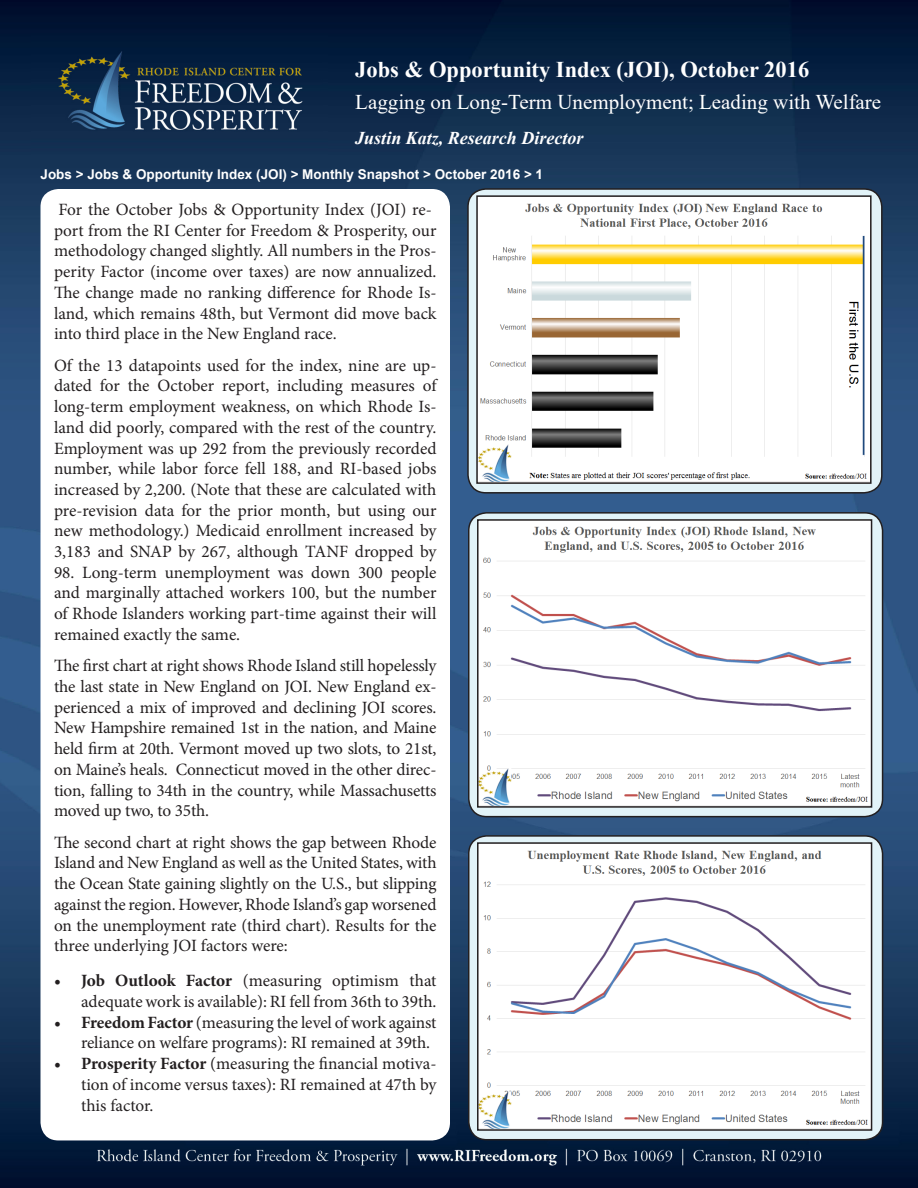
<style>
.page{position:relative;width:918px;height:1188px;background:#fff}
.page>*{position:absolute;margin:0;border:0;box-sizing:border-box;transform-origin:0 0}
.t1{font:700 22.5px "Times New Roman";color:#fff}
.t2{font:21px "Times New Roman";color:#fff}
.t3{font:italic 700 18px "Times New Roman";color:#fff}
.t4{font:17.25px/20.7px "Minion Pro";letter-spacing:-.005em;color:#231f20;text-align:justify}
.t5{font:700 13.5px "Arial";color:#fff}
.s1{font-weight:700}
</style>
<div class="page">
<img style="left:0;top:0;width:918px;height:1086px">
<img style="left:0;top:1086px;width:918px;height:102px">
<div style="left:40px;top:189px;width:410px;height:951px;background:#fff;border-radius:18px"></div>
<div style="left:468px;top:189px;width:414px;height:304px;background:#e2f3f8;border-radius:18px"></div>
<div style="left:467px;top:188px;width:416px;height:306px;border:2px solid #231f20;border-radius:18px"></div>
<img style="left:479px;top:198px;width:390px;height:283px">
<div style="left:476px;top:195px;width:396px;height:289px;border:2px solid #231f20"></div>
<img style="left:32px;top:33px;width:295px;height:126px">
<div style="left:469px;top:513px;width:414px;height:304px;background:#e2f3f8;border-radius:18px"></div>
<div style="left:468px;top:512px;width:415px;height:305px;border:2px solid #231f20;border-radius:18px"></div>
<img style="left:480px;top:522px;width:389px;height:283px">
<div style="left:477px;top:519px;width:395px;height:289px;border:2px solid #231f20"></div>
<div style="left:469px;top:836px;width:414px;height:304px;background:#e2f3f8;border-radius:18px"></div>
<div style="left:468px;top:835px;width:415px;height:305px;border:2px solid #231f20;border-radius:18px"></div>
<img style="left:480px;top:845px;width:389px;height:283px">
<div style="left:477px;top:842px;width:395px;height:289px;border:2px solid #231f20"></div>
<p class="t1" style="left:355px;top:53px;width:455px">Jobs &amp; Opportunity Index (JOI), October 2016</p>
<p class="t2" style="left:355px;top:87px;width:527px">Lagging on Long-Term Unemployment; Leading with Welfare</p>
<p class="t3" style="left:355px;top:126px;width:230px">Justin Katz, Research Director</p>
<p class="t5" style="left:40px;top:165px;width:504px">Jobs &gt; Jobs &amp; Opportunity Index (JOI) &gt; Monthly Snapshot &gt; October 2016 &gt; 1</p>
<p class="t4" style="left:54px;top:199px;width:384px;text-align:left">For the October Jobs &amp; Opportunity Index (JOI) re&shy;port from the RI Center for Freedom &amp; Prosperity, our methodology changed slightly. All numbers in the Pros&shy;perity Factor (income over taxes) are now annualized.<br>The change made no ranking difference for Rhode Is&shy;land, which remains 48th, but Vermont did move back into third place in the New England race.</p>
<p class="t4" style="left:54px;top:355px;width:384px">Of the 13 datapoints used for the index, nine are up&shy;dated for the October report, including measures of long-term employment weakness, on which Rhode Is&shy;land did poorly, compared with the rest of the country.<br>Employment was up 292 from the previously recorded number, while labor force fell 188, and RI-based jobs increased by 2,200. (Note that these are calculated with pre-revision data for the prior month, but using our new methodology.) Medicaid enrollment increased by 3,183 and SNAP by 267, although TANF dropped by</p>
<p class="t4" style="left:54px;top:562px;width:384px">98. Long-term unemployment was down 300 people and marginally attached workers 100, but the number of Rhode Islanders working part-time against their will remained exactly the same.</p>
<p class="t4" style="left:54px;top:656px;width:384px">The first chart at right shows Rhode Island still hopelessly the last state in New England on JOI. New England ex&shy;perienced a mix of improved and declining JOI scores.<br>New Hampshire remained 1st in the nation, and Maine held firm at 20th. Vermont moved up two slots, to 21st, on Maine’s heals. Connecticut moved in the other direc&shy;tion, falling to 34th in the country, while Massachusetts moved up two, to 35th.</p>
<p class="t4" style="left:54px;top:832px;width:384px">The second chart at right shows the gap between Rhode Island and New England as well as the United States, with the Ocean State gaining slightly on the U.S., but slipping against the region. However, Rhode Island’s gap worsened on the unemployment rate (third chart). Results for the three underlying JOI factors were:</p>
<p class="t4" style="left:54px;top:971px;width:384px;text-align:right"><span class="s1">• Job Outlook Factor</span> (measuring optimism that adequate work is available): RI fell from 36th to 39th.</p>
<p class="t4" style="left:81px;top:1012px;width:357px;text-indent:-27px"><span class="s1">• Freedom Factor</span> (measuring the level of work against reliance on welfare programs): RI remained at 39th.</p>
<p class="t4" style="left:81px;top:1053px;width:357px;text-indent:-27px"><span class="s1">• Prosperity Factor</span> (measuring the financial motiva&shy;tion of income versus taxes): RI remained at 47th by this factor.</p>
</div>
